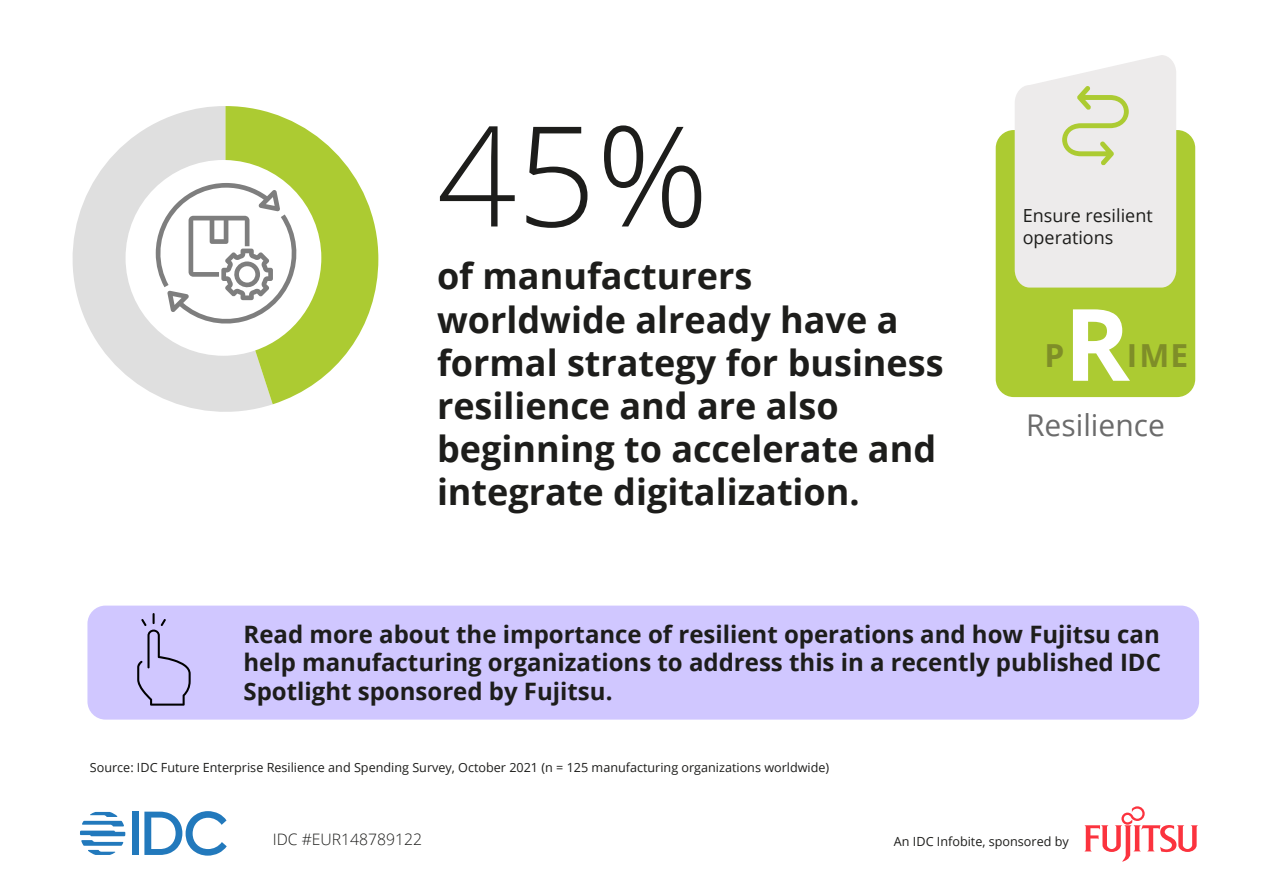
<style>
.page{position:relative;width:1263px;height:893px;background:#fff}
.page>*{position:absolute;margin:0;border:0;box-sizing:border-box;transform-origin:0 0}
.t1{font:300 139.5px "Open Sans";color:#1d1d1b}
.t2{font:700 100.05px "Open Sans";color:#fff}
.t3{font:700 36px/43.2px "Open Sans";color:#1d1d1b}
.t4{font:700 31.8px "Open Sans";color:#7f8e28}
.t5{font:30px "Open Sans";color:#6b6b6b}
.t6{font:700 24px/28.8px "Open Sans";color:#1d1d1b;text-align:justify}
.t7{font:18px/21.6px "Open Sans";color:#1d1d1b}
.t8{font:300 15.75px "Open Sans";color:#1d1d1b}
.t9{font:12.6px "Open Sans";color:#1d1d1b}
</style>
<div class="page">
<div style="left:87px;top:606px;width:1112px;height:114px;background:#d0c7ff;border-radius:18px"></div>
<svg style="left:1084px;top:806px;width:114px;height:56px"></svg>
<div style="left:132px;top:812px;width:7px;height:43px;background:#2279bc"></div>
<svg style="left:144px;top:811px;width:83px;height:45px"></svg>
<svg style="left:80px;top:812px;width:45px;height:43px"></svg>
<div style="left:996px;top:130px;width:199px;height:267px;background:#accb32;border-radius:18px"></div>
<svg style="left:1015px;top:55px;width:161px;height:233px;background:#ebebe5"></svg>
<svg style="left:72px;top:106px;width:201px;height:306px;fill:#dfdfdf"></svg>
<svg style="left:225px;top:106px;width:153px;height:298px;fill:#accb32"></svg>
<svg style="left:156px;top:183px;width:144px;height:144px"></svg>
<svg style="left:137px;top:613px;width:54px;height:93px"></svg>
<h1 class="t1" style="left:437px;top:80px;width:273px">45%</h1>
<h3 class="t3" style="left:437px;top:254px;width:508px">of manufacturers worldwide already have a formal strategy for business resilience and are also beginning to accelerate and integrate digitalization.</h3>
<p class="t7" style="left:1023px;top:204px;width:132px">Ensure resilient operations</p>
<h3 class="t4" style="left:1044px;top:333px;width:21px">P</h3>
<h2 class="t2" style="left:1064px;top:274px;width:68px">R</h2>
<h3 class="t4" style="left:1127px;top:333px;width:63px">IME</h3>
<p class="t5" style="left:1026px;top:405px;width:140px">Resilience</p>
<p class="t6" style="left:243px;top:619px;width:919px">Read more about the importance of resilient operations and how Fujitsu can help manufacturing organizations to address this in a recently published IDC Spotlight sponsored by Fujitsu.</p>
<p class="t9" style="left:90px;top:759px;width:741px">Source: IDC Future Enterprise Resilience and Spending Survey, October 2021 (n = 125 manufacturing organizations worldwide)</p>
<p class="t8" style="left:273px;top:828px;width:151px">IDC #EUR148789122</p>
<p class="t9" style="left:894px;top:832px;width:176px">An IDC Infobite, sponsored by</p>
</div>
